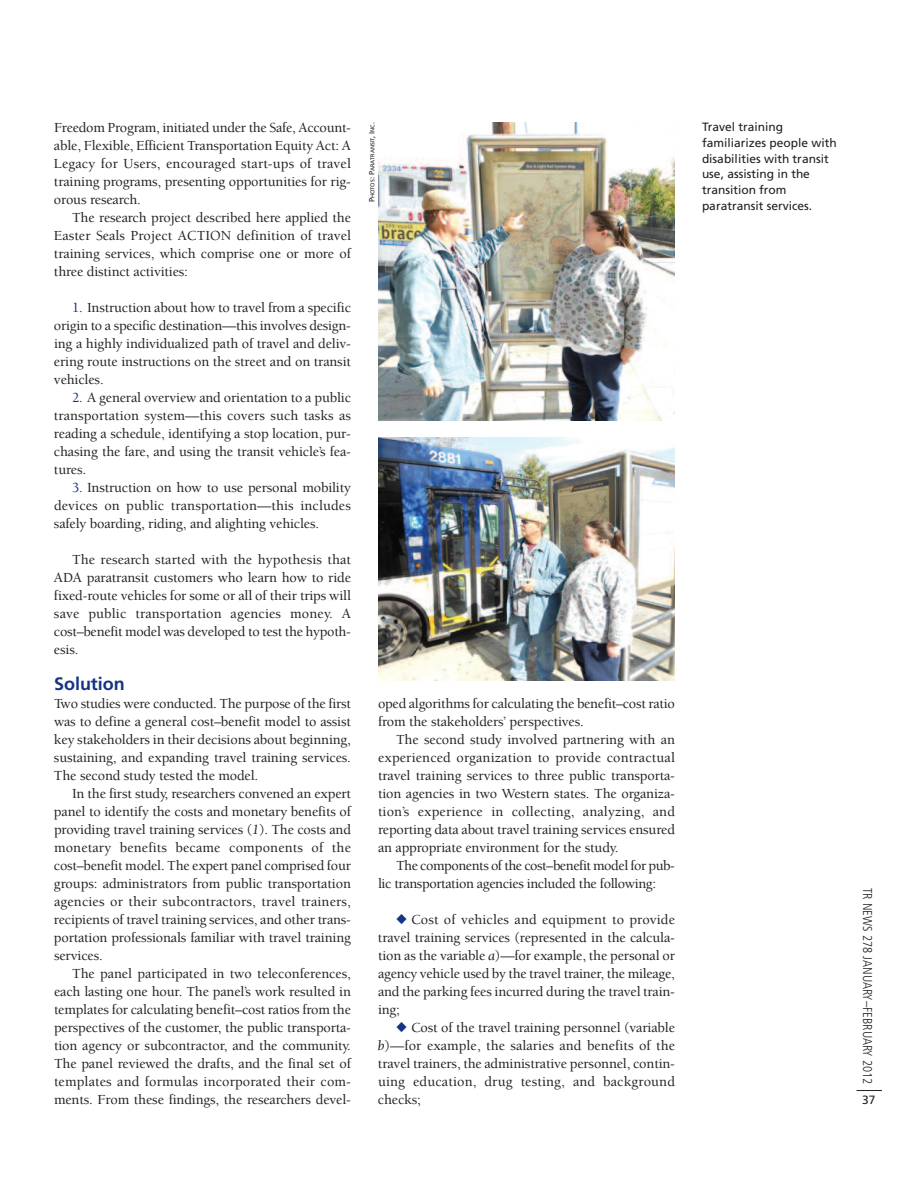
<style>
.page{position:relative;width:918px;height:1188px;background:#fff}
.page>*{position:absolute;margin:0;border:0;box-sizing:border-box;transform-origin:0 0}
.t1{font:700 18px "Frutiger";color:#153483}
.t2{font:500 14.25px/18px "Berkeley";letter-spacing:-.01em;color:#231f20;text-align:justify}
.t3{font:300 condensed 12.75px "Frutiger";color:#231f20}
.t4{font:12px/15.8px "Frutiger";color:#231f20}
.t5{font:5.7px "Frutiger";color:#231f20}
.s1{color:#153483}
.s2{font-weight:400;font-style:italic}
.s3{font-size:7.5px}
</style>
<div class="page">
<svg style="left:857px;top:1090px;width:25px;height:1px"></svg>
<img style="left:378px;top:122px;width:297px;height:299px">
<img style="left:378px;top:437px;width:297px;height:243px">
<p class="t2" style="left:54px;top:120px;width:299px">Freedom Program, initiated under the Safe, Account&shy;able, Flexible, Efficient Transportation Equity Act: A Legacy for Users, encouraged start-ups of travel training programs, presenting opportunities for rig&shy;orous research.</p>
<p class="t2" style="left:54px;top:210px;width:299px;text-indent:18px">The research project described here applied the Easter Seals Project ACTION definition of travel training services, which comprise one or more of three distinct activities:</p>
<p class="t2" style="left:54px;top:300px;width:299px;text-indent:18px"><span class="s1">1.</span> Instruction about how to travel from a specific origin to a specific destination—this involves design&shy;ing a highly individualized path of travel and deliv&shy;ering route instructions on the street and on transit vehicles.</p>
<p class="t2" style="left:54px;top:390px;width:299px;text-indent:18px"><span class="s1">2.</span> A general overview and orientation to a public transportation system—this covers such tasks as reading a schedule, identifying a stop location, pur&shy;chasing the fare, and using the transit vehicle’s fea&shy;tures.</p>
<p class="t2" style="left:54px;top:480px;width:299px;text-indent:18px"><span class="s1">3.</span> Instruction on how to use personal mobility devices on public transportation—this includes safely boarding, riding, and alighting vehicles.</p>
<p class="t2" style="left:54px;top:552px;width:299px;text-indent:18px">The research started with the hypothesis that ADA paratransit customers who learn how to ride fixed-route vehicles for some or all of their trips will save public transportation agencies money. A cost–benefit model was developed to test the hypoth&shy;esis.</p>
<p class="t1" style="left:54px;top:676px;width:72px">Solution</p>
<p class="t2" style="left:54px;top:696px;width:299px">Two studies were conducted. The purpose of the first was to define a general cost–benefit model to assist key stakeholders in their decisions about beginning, sustaining, and expanding travel training services.<br>The second study tested the model.</p>
<p class="t2" style="left:54px;top:786px;width:299px;text-indent:18px">In the first study, researchers convened an expert panel to identify the costs and monetary benefits of providing travel training services (<span class="s2">1</span>). The costs and monetary benefits became components of the cost–benefit model. The expert panel comprised four groups: administrators from public transportation agencies or their subcontractors, travel trainers, recipients of travel training services, and other trans&shy;portation professionals familiar with travel training services.</p>
<p class="t2" style="left:54px;top:966px;width:299px;text-indent:18px">The panel participated in two teleconferences, each lasting one hour. The panel’s work resulted in templates for calculating benefit–cost ratios from the perspectives of the customer, the public transporta&shy;tion agency or subcontractor, and the community.<br>The panel reviewed the drafts, and the final set of templates and formulas incorporated their com&shy;ments. From these findings, the researchers devel-</p>
<p class="t5" style="left:370px;top:202px;width:82px;rotate:-90deg"><span class="s3">P</span>HOTOS<span class="s3">: P</span>ARATRANSIT<span class="s3">, I</span>NC<span class="s3">.</span></p>
<p class="t2" style="left:378px;top:696px;width:299px">oped algorithms for calculating the benefit–cost ratio from the stakeholders’ perspectives.</p>
<p class="t2" style="left:378px;top:732px;width:299px;text-indent:18px">The second study involved partnering with an experienced organization to provide contractual travel training services to three public transporta&shy;tion agencies in two Western states. The organiza&shy;tion’s experience in collecting, analyzing, and reporting data about travel training services ensured an appropriate environment for the study.</p>
<p class="t2" style="left:378px;top:858px;width:299px;text-indent:18px">The components of the cost–benefit model for pub&shy;lic transportation agencies included the following:</p>
<p class="t2" style="left:378px;top:912px;width:299px;text-indent:18px"><span class="s1">◆</span> Cost of vehicles and equipment to provide travel training services (represented in the calcula&shy;tion as the variable <span class="s2">a</span>)—for example, the personal or agency vehicle used by the travel trainer, the mileage, and the parking fees incurred during the travel train&shy;ing;</p>
<p class="t2" style="left:378px;top:1020px;width:299px;text-indent:18px"><span class="s1">◆</span> Cost of the travel training personnel (variable <span class="s2">b</span>)—for example, the salaries and benefits of the travel trainers, the administrative personnel, contin&shy;uing education, drug testing, and background checks;</p>
<p class="t4" style="left:702px;top:120px;width:136px">Travel training familiarizes people with disabilities with transit use, assisting in the transition from paratransit services.</p>
<p class="t3" style="left:873px;top:888px;width:198px;rotate:90deg">TR NEWS 278 JANUARY–FEBRUARY 2012</p>
<p class="t4" style="left:862px;top:1093px;width:15px">37</p>
</div>
